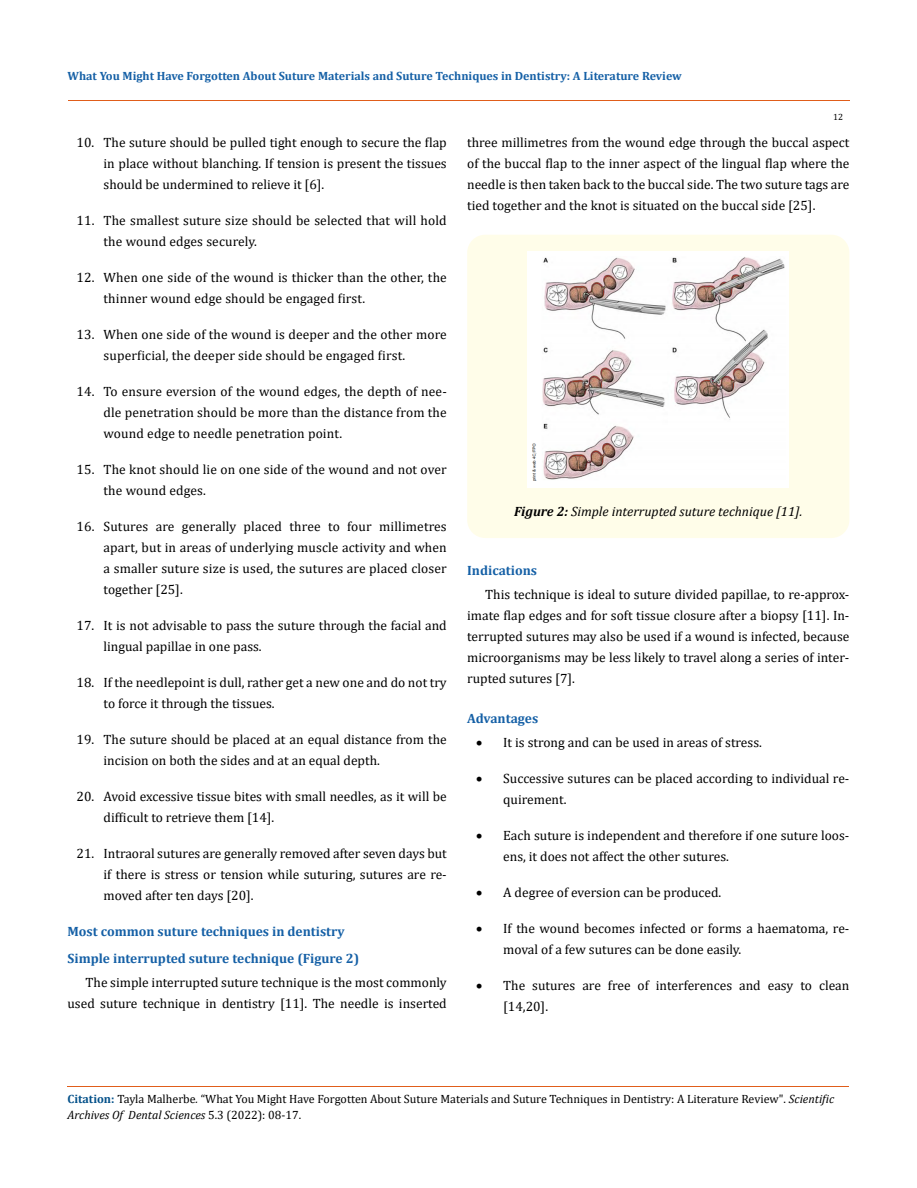
<style>
.page{position:relative;width:917px;height:1188px;background:#fff}
.page>*{position:absolute;margin:0;border:0;box-sizing:border-box;transform-origin:0 0}
.t1{font:13.5px/21px "Cambria";color:#000}
.t2{font:700 13.5px/27.8px "Cambria";color:#1560a6}
.t3{font:italic 13.5px "Cambria";color:#000}
.t4{font:12px/16.5px "Cambria";color:#000}
.t5{font:700 12px "Cambria";color:#1560a6}
.t6{font:9px "Cambria";color:#000}
.s1{font-weight:700}
.s2{font-weight:700;color:#035089}
.s3{font-style:italic}
</style>
<div class="page">
<hr style="left:68px;top:101px;width:781px;height:1px;background:#e05d1a">
<div style="left:467px;top:235px;width:382px;height:303px;background:#fffde9;border-radius:18px"></div>
<img style="left:527px;top:252px;width:261px;height:236px">
<hr style="left:67px;top:1087px;width:782px;height:1px;background:#e05d1a">
<p class="t5" style="left:68px;top:68px;width:616px">What You Might Have Forgotten About Suture Materials and Suture Techniques in Dentistry: A Literature Review</p>
<p class="t6" style="left:833px;top:112px;width:11px">12</p>
<p class="t1" style="left:104px;top:131px;width:345px;text-align:justify;text-indent:-27px">10. The suture should be pulled tight enough to secure the flap in place without blanching. If tension is present the tissues should be undermined to relieve it [6].</p>
<p class="t1" style="left:104px;top:209px;width:344px;text-indent:-27px">11. The smallest suture size should be selected that will hold the wound edges securely.</p>
<p class="t1" style="left:104px;top:266px;width:345px;text-indent:-27px">12. When one side of the wound is thicker than the other, the thinner wound edge should be engaged first.</p>
<p class="t1" style="left:104px;top:323px;width:345px;text-indent:-27px">13. When one side of the wound is deeper and the other more superficial, the deeper side should be engaged first.</p>
<p class="t1" style="left:104px;top:380px;width:345px;text-align:justify;text-indent:-27px">14. To ensure eversion of the wound edges, the depth of nee&shy;dle penetration should be more than the distance from the wound edge to needle penetration point.</p>
<p class="t1" style="left:104px;top:458px;width:345px;text-indent:-27px">15. The knot should lie on one side of the wound and not over the wound edges.</p>
<p class="t1" style="left:104px;top:515px;width:345px;text-align:justify;text-indent:-27px">16. Sutures are generally placed three to four millimetres apart, but in areas of underlying muscle activity and when a smaller suture size is used, the sutures are placed closer together [25].</p>
<p class="t1" style="left:104px;top:614px;width:345px;text-indent:-27px">17. It is not advisable to pass the suture through the facial and lingual papillae in one pass.</p>
<p class="t1" style="left:104px;top:672px;width:345px;text-indent:-27px">18. If the needlepoint is dull, rather get a new one and do not try to force it through the tissues.</p>
<p class="t1" style="left:104px;top:729px;width:345px;text-indent:-27px">19. The suture should be placed at an equal distance from the incision on both the sides and at an equal depth.</p>
<p class="t1" style="left:104px;top:786px;width:345px;text-indent:-27px">20. Avoid excessive tissue bites with small needles, as it will be difficult to retrieve them [14].</p>
<p class="t1" style="left:104px;top:843px;width:345px;text-align:justify;text-indent:-27px">21. Intraoral sutures are generally removed after seven days but if there is stress or tension while suturing, sutures are re&shy;moved after ten days [20].</p>
<p class="t2" style="left:67px;top:917px;width:293px">Most common suture techniques in dentistry<br>Simple interrupted suture technique (Figure 2)</p>
<p class="t1" style="left:67px;top:972px;width:381px;text-align:right">The simple interrupted suture technique is the most commonly used suture technique in dentistry [11]. The needle is inserted</p>
<p class="t1" style="left:467px;top:132px;width:384px;text-align:justify">three millimetres from the wound edge through the buccal aspect of the buccal flap to the inner aspect of the lingual flap where the needle is then taken back to the buccal side. The two suture tags are tied together and the knot is situated on the buccal side [25].</p>
<p class="t3" style="left:514px;top:502px;width:290px"><span class="s1">Figure 2:</span> Simple interrupted suture technique [11].</p>
<p class="t2" style="left:467px;top:556px;width:71px">Indications</p>
<p class="t1" style="left:467px;top:584px;width:384px;text-align:justify;text-indent:18px">This technique is ideal to suture divided papillae, to re-approx&shy;imate flap edges and for soft tissue closure after a biopsy [11]. In&shy;terrupted sutures may also be used if a wound is infected, because microorganisms may be less likely to travel along a series of inter&shy;rupted sutures [7].</p>
<p class="t2" style="left:467px;top:704px;width:73px">Advantages</p>
<p class="t1" style="left:476px;top:731px;width:287px">• It is strong and can be used in areas of stress.</p>
<p class="t1" style="left:503px;top:767px;width:347px;text-indent:-27px">• Successive sutures can be placed according to individual re&shy;quirement.</p>
<p class="t1" style="left:503px;top:825px;width:347px;text-indent:-27px">• Each suture is independent and therefore if one suture loos&shy;ens, it does not affect the other sutures.</p>
<p class="t1" style="left:476px;top:882px;width:247px">• A degree of eversion can be produced.</p>
<p class="t1" style="left:503px;top:918px;width:348px;text-indent:-27px">• If the wound becomes infected or forms a haematoma, re&shy;moval of a few sutures can be done easily.</p>
<p class="t1" style="left:503px;top:975px;width:348px;text-indent:-27px">• The sutures are free of interferences and easy to clean [14,20].</p>
<p class="t4" style="left:67px;top:1090px;width:768px"><span class="s2">Citation:</span> Tayla Malherbe<span class="s3">.</span> “What You Might Have Forgotten About Suture Materials and Suture Techniques in Dentistry: A Literature Review". <span class="s3">Scientific<br>Archives Of Dental Sciences</span> 5.3 (2022): 08-17.</p>
</div>
